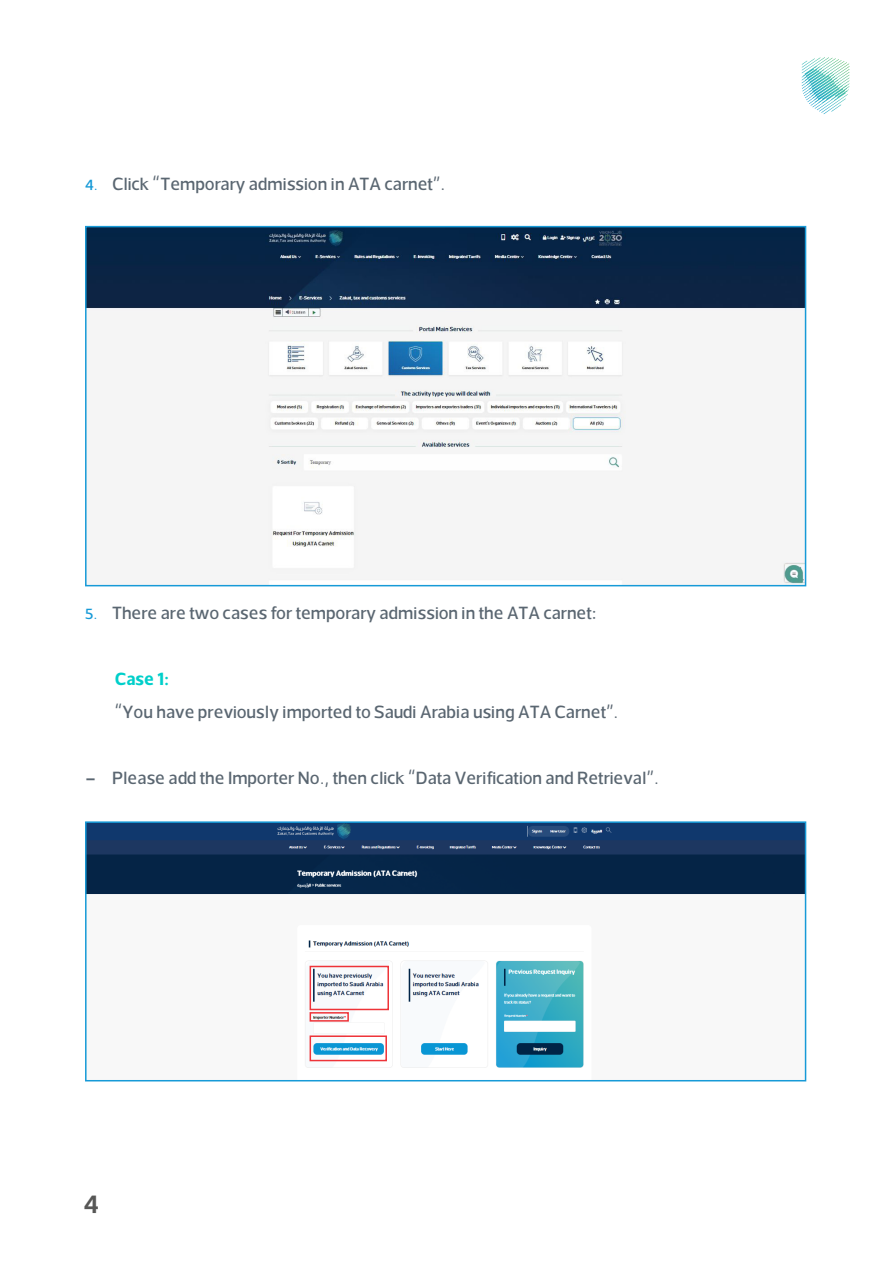
<style>
.page{position:relative;width:893px;height:1263px;background:#fff}
.page>*{position:absolute;margin:0;border:0;box-sizing:border-box;transform-origin:0 0}
.t1{font:600 25.5px "Somar";color:#575756}
.Paragraph{font:500 18px "Somar";color:#5a6671}
.Title_4{font:700 18px "Somar";color:#00cfca}
.t2{font:700 18px "Somar";color:#5a6671}
.t3{font:500 15px "Somar";color:#179ad7}
</style>
<div class="page">
<svg style="left:802px;top:57px;width:48px;height:57px"></svg>
<img style="left:88px;top:229px;width:715px;height:354px">
<div style="left:85px;top:226px;width:721px;height:360px;border:2px solid #179ad7"></div>
<img style="left:88px;top:824px;width:715px;height:244px">
<div style="left:85px;top:821px;width:721px;height:260px;border:2px solid #179ad7"></div>
<div style="left:310px;top:966px;width:79px;height:44px;border:2px solid #ee3439"></div>
<div style="left:310px;top:1012px;width:39px;height:9px;border:2px solid #ee3439"></div>
<div style="left:310px;top:1035px;width:77px;height:26px;border:2px solid #ee3439"></div>
<p class="t3" style="left:85px;top:173px;width:14px">4.</p>
<p class="Paragraph" style="left:112px;top:170px;width:335px">Click “Temporary admission in ATA carnet .“</p>
<p class="t3" style="left:85px;top:602px;width:14px">5.</p>
<p class="Paragraph" style="left:112px;top:599px;width:486px">There are two cases for temporary admission in the ATA carnet:</p>
<p class="Title_4" style="left:115px;top:663px;width:56px">Case 1:</p>
<p class="Paragraph" style="left:115px;top:698px;width:505px">“You have previously imported to Saudi Arabia using ATA Carnet .“</p>
<p class="t2" style="left:85px;top:762px;width:12px">−</p>
<p class="Paragraph" style="left:112px;top:764px;width:548px">Please add the Importer No., then click “Data Verification and Retrieval .“</p>
<h1 class="t1" style="left:84px;top:1182px;width:17px">4</h1>
</div>
